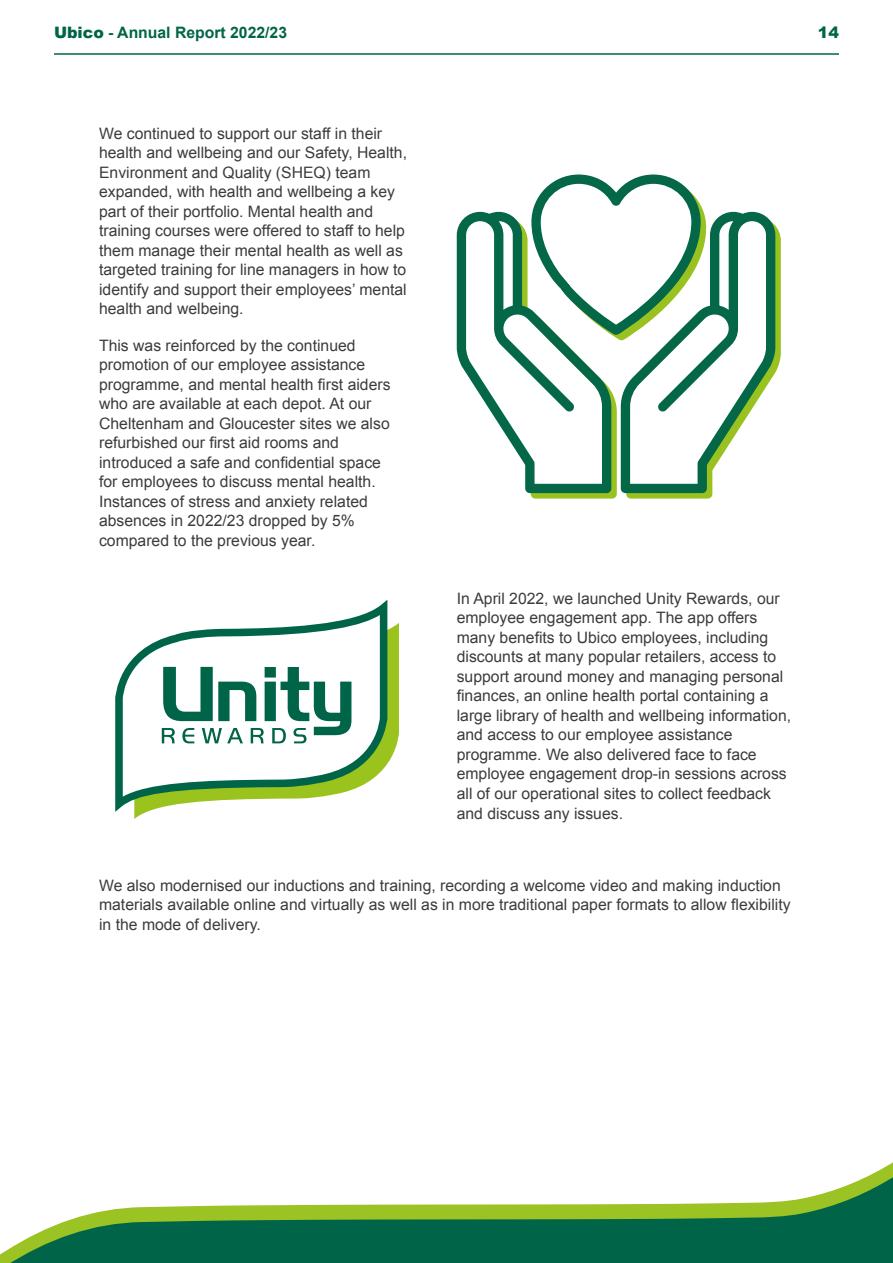
<style>
.page{position:relative;width:893px;height:1263px;background:#fff}
.page>*{position:absolute;margin:0;border:0;box-sizing:border-box;transform-origin:0 0}
.t1{font:15.75px/19.5px "Arial";color:#3c3c3b}
.t2{font:700 15.75px "Arial";color:#006548}
.t3{font:900 15.75px "Arial";color:#006548}
.s1{font-weight:900}
</style>
<div class="page">
<hr style="left:54px;top:53px;width:785px;height:2px;background:#006548">
<svg style="left:0;top:1162px;width:893px;height:101px"></svg>
<svg style="left:457px;top:174px;width:324px;height:325px"></svg>
<svg style="left:134px;top:623px;width:265px;height:196px"></svg>
<svg style="left:115px;top:600px;width:272px;height:212px"></svg>
<svg style="left:162px;top:667px;width:189px;height:76px"></svg>
<p class="t2" style="left:54px;top:22px;width:235px"><span class="s1">Ubico</span> - Annual Report 2022/23</p>
<p class="t3" style="left:818px;top:21px;width:23px">14</p>
<p class="t1" style="left:99px;top:124px;width:309px">We continued to support our staff in their health and wellbeing and our Safety, Health, Environment and Quality (SHEQ) team expanded, with health and wellbeing a key part of their portfolio. Mental health and training courses were offered to staff to help them manage their mental health as well as targeted training for line managers in how to identify and support their employees’ mental health and welbeing.</p>
<p class="t1" style="left:99px;top:336px;width:293px">This was reinforced by the continued promotion of our employee assistance programme, and mental health first aiders who are available at each depot. At our Cheltenham and Gloucester sites we also refurbished our first aid rooms and introduced a safe and confidential space for employees to discuss mental health.<br>Instances of stress and anxiety related absences in 2022/23 dropped by 5% compared to the previous year.</p>
<p class="t1" style="left:457px;top:589px;width:336px">In April 2022, we launched Unity Rewards, our employee engagement app. The app offers many benefits to Ubico employees, including discounts at many popular retailers, access to support around money and managing personal finances, an online health portal containing a large library of health and wellbeing information, and access to our employee assistance programme. We also delivered face to face employee engagement drop-in sessions across all of our operational sites to collect feedback and discuss any issues.</p>
<p class="t1" style="left:99px;top:875px;width:693px">We also modernised our inductions and training, recording a welcome video and making induction materials available online and virtually as well as in more traditional paper formats to allow flexibility in the mode of delivery.</p>
</div>
